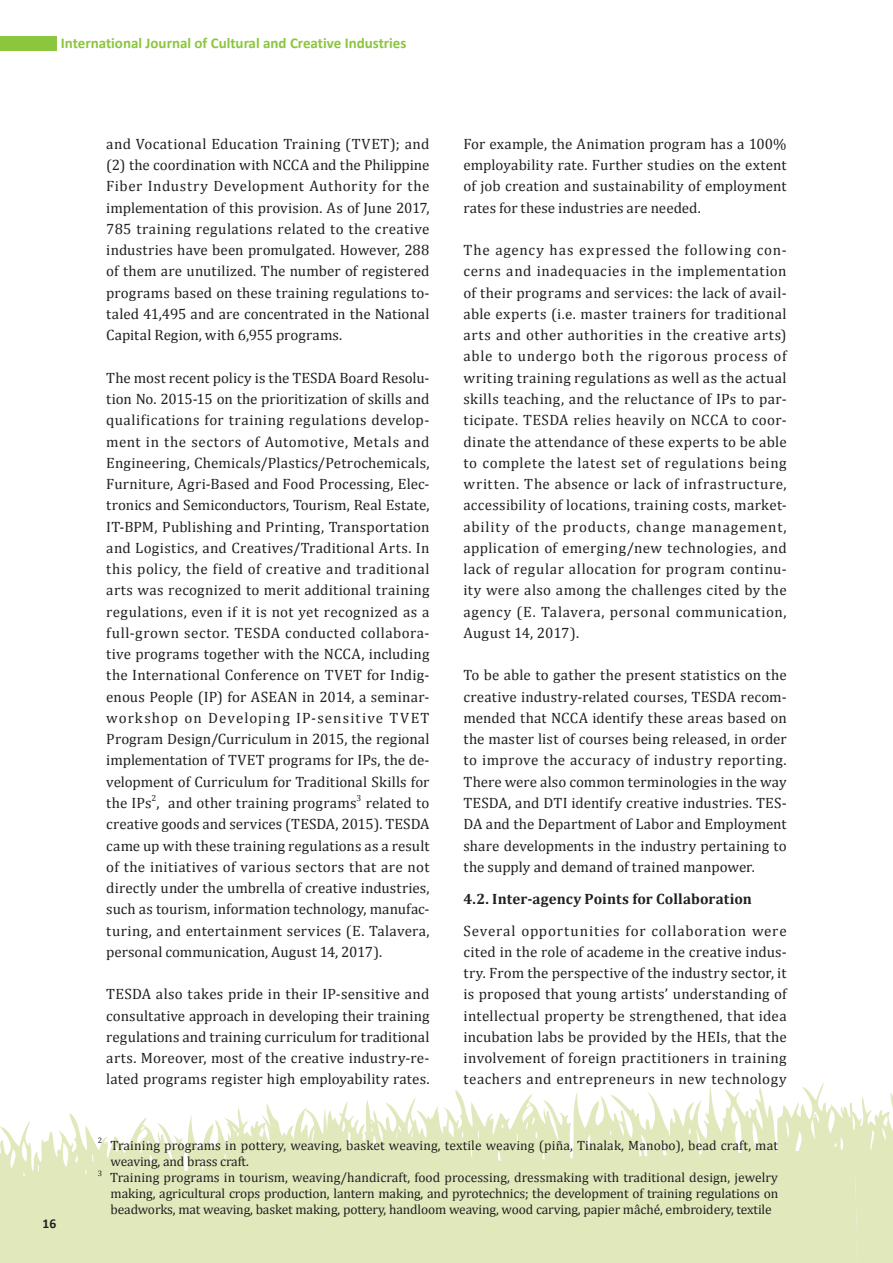
<style>
.page{position:relative;width:893px;height:1263px;background:#fff}
.page>*{position:absolute;margin:0;border:0;box-sizing:border-box;transform-origin:0 0}
.journal{font:15px/21.3px "Cambria";letter-spacing:.01em;color:#231f20;text-align:justify}
.t1{font:700 15px "Calibri";color:#8bc63e}
.journal_section_titl{font:700 15px "Cambria";letter-spacing:.005em;color:#231f20}
.footnote{font:13.5px/16.2px "Cambria";letter-spacing:-.005em;color:#231f20}
.t2{font:700 13.5px "Calibri";color:#231f20}
.journal-2{font:8.7px "Cambria";color:#231f20}
.footnote-2{font:7.8px "Cambria";color:#231f20}
</style>
<div class="page">
<svg style="left:0;top:1083px;width:851px;height:180px;fill:#e0e8bc"></svg>
<svg style="left:851px;top:1092px;width:42px;height:171px"></svg>
<div style="left:0;top:36px;width:57px;height:15px;background:#8bc63e"></div>
<p class="t1" style="left:61px;top:33px;width:347px">International Journal of Cultural and Creative Industries</p>
<p class="journal" style="left:106px;top:133px;width:325px">and Vocational Education Training (TVET); and (2) the coordination with NCCA and the Philippine Fiber Industry Development Authority for the implementation of this provision. As of June 2017, 785 training regulations related to the creative industries have been promulgated. However, 288 of them are unutilized. The number of registered programs based on these training regulations to&shy;taled 41,495 and are concentrated in the National Capital Region, with 6,955 programs.</p>
<p class="journal" style="left:106px;top:367px;width:325px">The most recent policy is the TESDA Board Resolu&shy;tion No. 2015-15 on the prioritization of skills and qualifications for training regulations develop&shy;ment in the sectors of Automotive, Metals and Engineering, Chemicals/Plastics/Petrochemicals, Furniture, Agri-Based and Food Processing, Elec&shy;tronics and Semiconductors, Tourism, Real Estate, IT-BPM, Publishing and Printing, Transportation and Logistics, and Creatives/Traditional Arts. In this policy, the field of creative and traditional arts was recognized to merit additional training regulations, even if it is not yet recognized as a full-grown sector. TESDA conducted collabora&shy;tive programs together with the NCCA, including the International Conference on TVET for Indig&shy;enous People (IP) for ASEAN in 2014, a seminar&shy;workshop on Developing IP-sensitive TVET Program Design/Curriculum in 2015, the regional implementation of TVET programs for IPs, the de&shy;velopment of Curriculum for Traditional Skills for the IPs , and other training programs</p>
<p class="journal-2" style="left:151px;top:793px;width:6px">2</p>
<p class="journal-2" style="left:357px;top:793px;width:6px">3</p>
<p class="journal" style="left:106px;top:792px;width:325px;text-indent:259px">related to creative goods and services (TESDA, 2015). TESDA came up with these training regulations as a result of the initiatives of various sectors that are not directly under the umbrella of creative industries, such as tourism, information technology, manufac&shy;turing, and entertainment services (E. Talavera, personal communication, August 14, 2017).</p>
<p class="journal" style="left:106px;top:983px;width:325px">TESDA also takes pride in their IP-sensitive and consultative approach in developing their training regulations and training curriculum for traditional arts. Moreover, most of the creative industry-re&shy;lated programs register high employability rates.</p>
<p class="journal" style="left:463px;top:133px;width:325px">For example, the Animation program has a 100% employability rate. Further studies on the extent of job creation and sustainability of employment rates for these industries are needed.</p>
<p class="journal" style="left:463px;top:239px;width:325px">The agency has expressed the following con&shy;cerns and inadequacies in the implementation of their programs and services: the lack of avail&shy;able experts (i.e. master trainers for traditional arts and other authorities in the creative arts) able to undergo both the rigorous process of writing training regulations as well as the actual skills teaching, and the reluctance of IPs to par&shy;ticipate. TESDA relies heavily on NCCA to coor&shy;dinate the attendance of these experts to be able to complete the latest set of regulations being written. The absence or lack of infrastructure, accessibility of locations, training costs, market&shy;ability of the products, change management, application of emerging/new technologies, and lack of regular allocation for program continu&shy;ity were also among the challenges cited by the agency (E. Talavera, personal communication, August 14, 2017).</p>
<p class="journal" style="left:463px;top:664px;width:325px">To be able to gather the present statistics on the creative industry-related courses, TESDA recom&shy;mended that NCCA identify these areas based on the master list of courses being released, in order to improve the accuracy of industry reporting.<br>There were also common terminologies in the way TESDA, and DTI identify creative industries. TES-DA and the Department of Labor and Employment share developments in the industry pertaining to the supply and demand of trained manpower.</p>
<p class="journal_section_titl" style="left:463px;top:888px;width:290px">4.2. Inter-agency Points for Collaboration</p>
<p class="journal" style="left:463px;top:920px;width:325px">Several opportunities for collaboration were cited in the role of academe in the creative indus&shy;try. From the perspective of the industry sector, it is proposed that young artists’ understanding of intellectual property be strengthened, that idea incubation labs be provided by the HEIs, that the involvement of foreign practitioners in training teachers and entrepreneurs in new technology</p>
<p class="t2" style="left:43px;top:1214px;width:15px">16</p>
<p class="footnote-2" style="left:98px;top:1136px;width:6px">2</p>
<p class="footnote" style="left:110px;top:1137px;width:669px">Training programs in pottery, weaving, basket weaving, textile weaving (piña, Tinalak, Manobo), bead craft, mat weaving, and brass craft.</p>
<p class="footnote-2" style="left:98px;top:1168px;width:6px">3</p>
<p class="footnote" style="left:110px;top:1169px;width:669px;text-align:justify">Training programs in tourism, weaving/handicraft, food processing, dressmaking with traditional design, jewelry making, agricultural crops production, lantern making, and pyrotechnics; the development of training regulations on beadworks, mat weaving, basket making, pottery, handloom weaving, wood carving, papier mâché, embroidery, textile</p>
</div>
